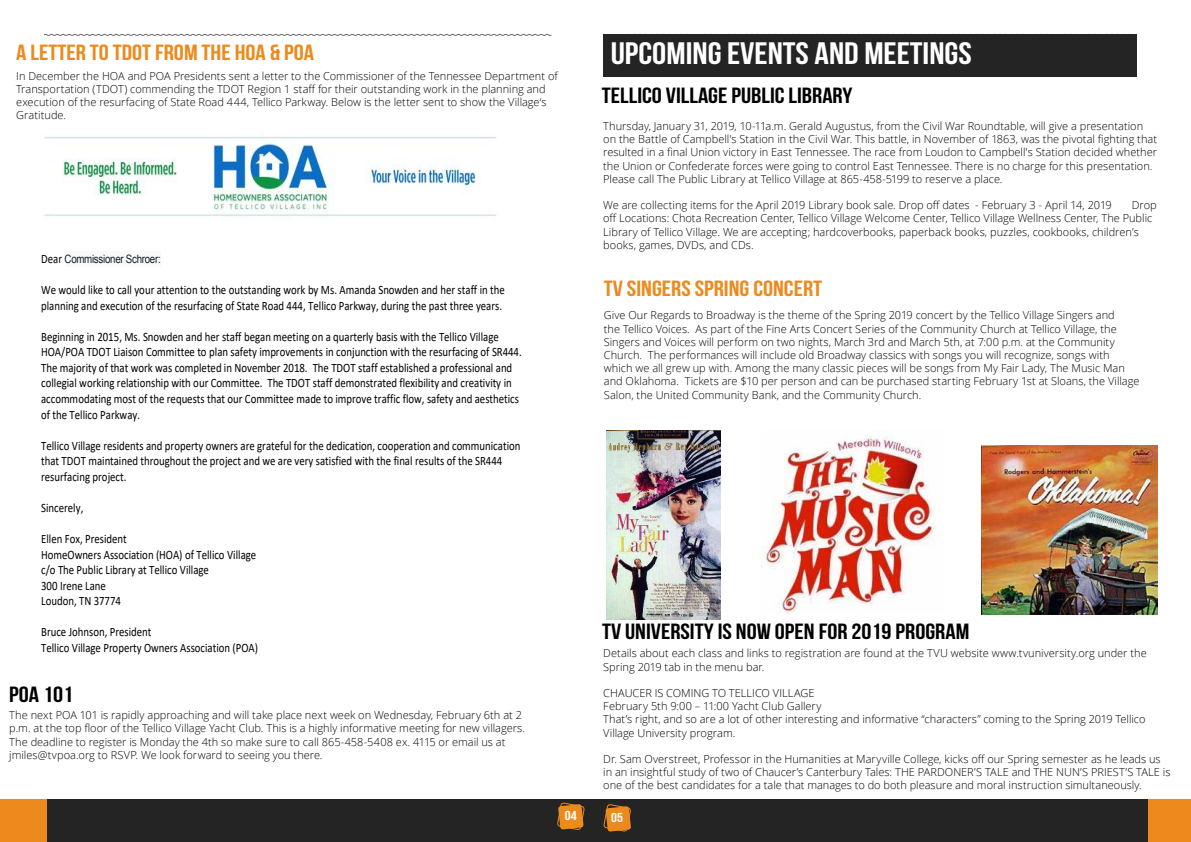
<style>
.page{position:relative;width:1191px;height:842px;background:#fff}
.page>*{position:absolute;margin:0;border:0;box-sizing:border-box;transform-origin:0 0}
.t1{font:700 31px "Bebas Neue";color:#fff;scale:1.15 1}
.t2{font:700 22px "Bebas Neue";color:#000;scale:1.15 1}
.t3{font:700 22px "Bebas Neue";color:#ec8a1d;scale:1.15 1}
.t4{font:700 13px "Bebas Neue";color:#fff;scale:1.15 1}
.t5{font:12.8px/15.6px "Calibri";color:#000;scale:.84 1}
.t6{font:11.5px "Arial";letter-spacing:-.03em;color:#131e29;scale:.84 1}
.t7{font:300 11px/13.2px "Open Sans";color:#000}
.s1{font-family:"Calibri";font-size:12.8px;color:#000}
</style>
<div class="page">
<div style="left:0;top:799px;width:595px;height:43px;background:#252425"></div>
<div style="left:0;top:799px;width:47px;height:43px;background:#ec8a1d"></div>
<svg style="left:557px;top:802px;width:28px;height:28px"></svg>
<svg style="left:44px;top:34px;width:508px;height:2px"></svg>
<div style="left:595px;top:799px;width:596px;height:43px;background:#252425"></div>
<div style="left:1148px;top:799px;width:42px;height:43px;background:#ec8a1d"></div>
<svg style="left:603px;top:804px;width:28px;height:28px"></svg>
<div style="left:604px;top:34px;width:533px;height:42px;background:#252425"></div>
<img style="left:607px;top:430px;width:114px;height:189px">
<img style="left:761px;top:430px;width:175px;height:183px">
<img style="left:981px;top:446px;width:176px;height:168px">
<div style="left:65px;top:251px;width:95px;height:15px;background:#f9f9f9"></div>
<img style="left:44px;top:136px;width:453px;height:81px">
<h2 class="t3" style="left:16px;top:40px;width:260px">A LETTER TO TDOT FROM THE HOA &amp; POA</h2>
<p class="t7" style="left:16px;top:69px;width:543px">In December the HOA and POA Presidents sent a letter to the Commissioner of the Tennessee Department of Transportation (TDOT) commending the TDOT Region 1 staff for their outstanding work in the planning and execution of the resurfacing of State Road 444, Tellico Parkway. Below is the letter sent to show the Village‘s Gratitude.</p>
<p class="t6" style="left:41px;top:251px;width:144px"><span class="s1">Dear</span> Commissioner Schroer:</p>
<p class="t5" style="left:41px;top:282px;width:553px">We would like to call your attention to the outstanding work by Ms. Amanda Snowden and her staff in the planning and execution of the resurfacing of State Road 444, Tellico Parkway, during the past three years.</p>
<p class="t5" style="left:41px;top:328px;width:574px">Beginning in 2015, Ms. Snowden and her staff began meeting on a quarterly basis with the Tellico Village HOA/POA TDOT Liaison Committee to plan safety improvements in conjunction with the resurfacing of SR444.<br>The majority of that work was completed in November 2018. The TDOT staff established a professional and collegial working relationship with our Committee. The TDOT staff demonstrated flexibility and creativity in accommodating most of the requests that our Committee made to improve traffic flow, safety and aesthetics of the Tellico Parkway.</p>
<p class="t5" style="left:41px;top:437px;width:572px">Tellico Village residents and property owners are grateful for the dedication, cooperation and communication that TDOT maintained throughout the project and we are very satisfied with the final results of the SR444 resurfacing project.</p>
<p class="t5" style="left:41px;top:499px;width:52px">Sincerely,</p>
<p class="t5" style="left:41px;top:531px;width:257px">Ellen Fox, President<br>HomeOwners Association (HOA) of Tellico Village c/o The Public Library at Tellico Village<br>300 Irene Lane<br>Loudon, TN 37774</p>
<p class="t5" style="left:41px;top:624px;width:260px">Bruce Johnson, President<br>Tellico Village Property Owners Association (POA)</p>
<h2 class="t2" style="left:9px;top:682px;width:57px">POA 101</h2>
<p class="t7" style="left:9px;top:708px;width:517px">The next POA 101 is rapidly approaching and will take place next week on Wednesday, February 6th at 2 p.m. at the top floor of the Tellico Village Yacht Club. This is a highly informative meeting for new villagers.<br>The deadline to register is Monday the 4th so make sure to call 865-458-5408 ex. 4115 or email us at jmiles@tvpoa.org to RSVP. We look forward to seeing you there.</p>
<h1 class="t1" style="left:610px;top:36px;width:315px">UPCOMING EVENTS AND MEETINGS</h1>
<h2 class="t2" style="left:602px;top:83px;width:219px">TELLICO VILLAGE PUBLIC LIBRARY</h2>
<p class="t7" style="left:603px;top:119px;width:555px">Thursday, January 31, 2019, 10-11a.m. Gerald Augustus, from the Civil War Roundtable, will give a presentation on the Battle of Campbell's Station in the Civil War. This battle, in November of 1863, was the pivotal fighting that resulted in a final Union victory in East Tennessee. The race from Loudon to Campbell's Station decided whether the Union or Confederate forces were going to control East Tennessee. There is no charge for this presentation.<br>Please call The Public Library at Tellico Village at 865-458-5199 to reserve a place.</p>
<p class="t7" style="left:603px;top:198px;width:510px">We are collecting items for the April 2019 Library book sale. Drop off dates - February 3 - April 14, 2019</p>
<p class="t7" style="left:603px;top:198px;width:555px;text-indent:528px">Drop off Locations: Chota Recreation Center, Tellico Village Welcome Center, Tellico Village Wellness Center, The Public Library of Tellico Village. We are accepting; hardcoverbooks, paperback books, puzzles, cookbooks, children’s books, games, DVDs, and CDs.</p>
<h2 class="t3" style="left:604px;top:276px;width:191px">TV SINGERS SPRING CONCERT</h2>
<p class="t7" style="left:604px;top:309px;width:537px">Give Our Regards to Broadway is the theme of the Spring 2019 concert by the Tellico Village Singers and<br>the Tellico Voices. As part of the Fine Arts Concert Series of the Community Church at Tellico Village, the Singers and Voices will perform on two nights, March 3rd and March 5th, at 7:00 p.m. at the Community Church. The performances will include old Broadway classics with songs you will recognize, songs with which we all grew up with. Among the many classic pieces will be songs from My Fair Lady, The Music Man and Oklahoma. Tickets are $10 per person and can be purchased starting February 1st at Sloans, the Village Salon, the United Community Bank, and the Community Church.</p>
<h2 class="t2" style="left:602px;top:619px;width:321px">TV UNIVERSITY IS NOW OPEN FOR 2019 PROGRAM</h2>
<p class="t7" style="left:603px;top:646px;width:545px">Details about each class and links to registration are found at the TVU website www.tvuniversity.org under the<br>Spring 2019 tab in the menu bar.</p>
<p class="t7" style="left:603px;top:686px;width:544px">CHAUCER IS COMING TO TELLICO VILLAGE<br>February 5th 9:00 – 11:00 Yacht Club Gallery<br>That’s right, and so are a lot of other interesting and informative “characters” coming to the Spring 2019 Tellico Village University program.</p>
<p class="t7" style="left:603px;top:752px;width:568px">Dr. Sam Overstreet, Professor in the Humanities at Maryville College, kicks off our Spring semester as he leads us in an insightful study of two of Chaucer’s Canterbury Tales: THE PARDONER’S TALE and THE NUN’S PRIEST’S TALE is one of the best candidates for a tale that manages to do both pleasure and moral instruction simultaneously.</p>
<p class="t4" style="left:565px;top:809px;width:12px">04</p>
<p class="t4" style="left:611px;top:810px;width:12px">05</p>
</div>
